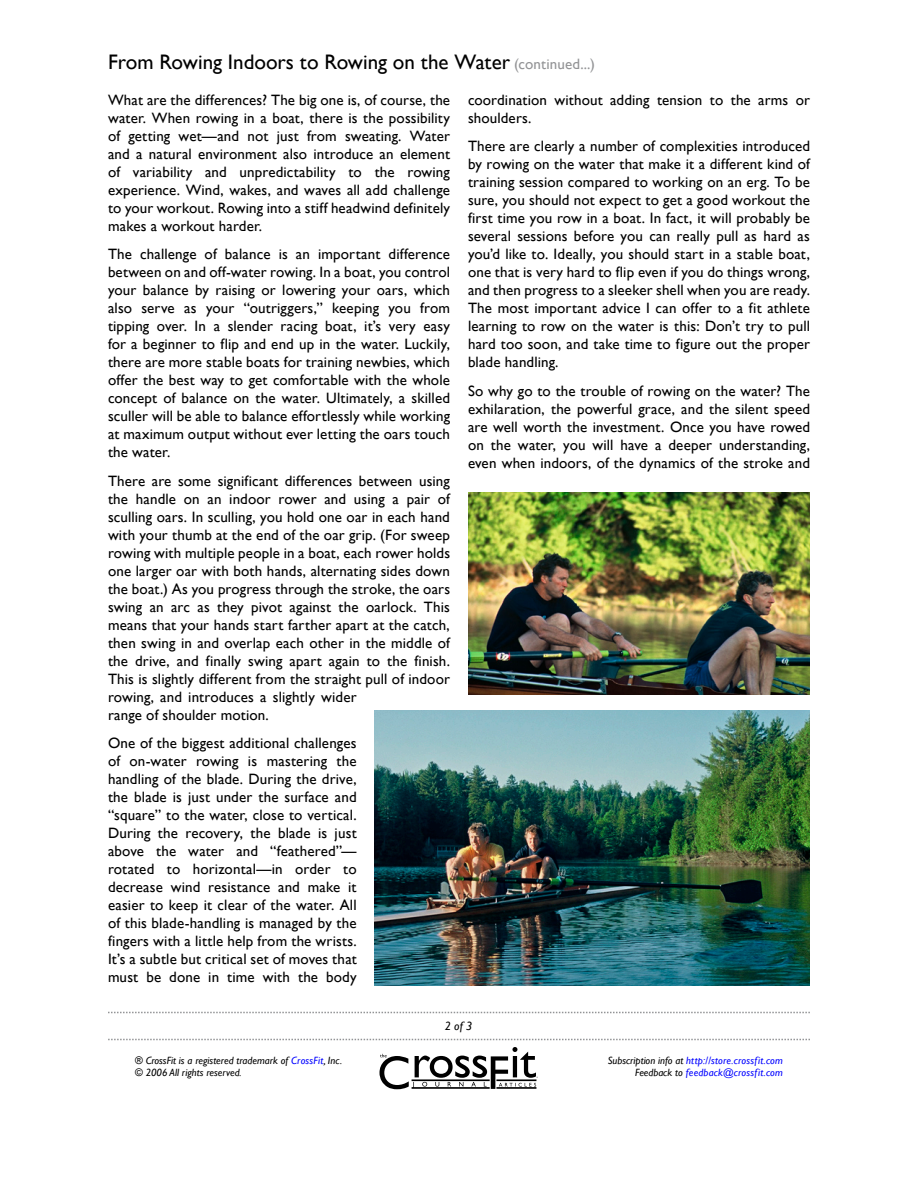
<style>
.page{position:relative;width:918px;height:1188px;background:#fff}
.page>*{position:absolute;margin:0;border:0;box-sizing:border-box;transform-origin:0 0}
.t1{font:21px "Gill Sans";color:#000}
.t2{font:15px/18px "Gill Sans";letter-spacing:.01em;color:#000;text-align:justify}
.t3{font:italic 12px "Gill Sans";color:#000}
.t4{font:italic 10.5px/12.6px "Gill Sans";letter-spacing:.015em;color:#00f;text-align:right}
.t5{font:italic 10.5px/12.6px "Gill Sans";color:#000}
.s1{font-size:15px;color:#939496}
.s2{color:#00f}
.s3{color:#000}
</style>
<div class="page">
<svg style="left:380px;top:1047px;width:158px;height:42px"></svg>
<svg style="left:108px;top:1012px;width:702px;height:1px"></svg>
<svg style="left:108px;top:1039px;width:702px;height:1px"></svg>
<img style="left:375px;top:710px;width:435px;height:276px">
<img style="left:468px;top:493px;width:342px;height:202px">
<h1 class="t1" style="left:108px;top:49px;width:488px">From Rowing Indoors to Rowing on the Water <span class="s1">(continued...)</span></h1>
<p class="t2" style="left:108px;top:91px;width:344px">What are the differences? The big one is, of course, the water. When rowing in a boat, there is the possibility of getting wet—and not just from sweating. Water and a natural environment also introduce an element of variability and unpredictability to the rowing experience. Wind, wakes, and waves all add challenge to your workout. Rowing into a stiff headwind definitely makes a workout harder.</p>
<p class="t2" style="left:108px;top:245px;width:344px">The challenge of balance is an important difference between on and off-water rowing. In a boat, you control your balance by raising or lowering your oars, which also serve as your “outriggers,” keeping you from tipping over. In a slender racing boat, it’s very easy for a beginner to flip and end up in the water. Luckily, there are more stable boats for training newbies, which offer the best way to get comfortable with the whole concept of balance on the water. Ultimately, a skilled sculler will be able to balance effortlessly while working at maximum output without ever letting the oars touch the water.</p>
<p class="t2" style="left:108px;top:472px;width:344px;text-align:left">There are some significant differences between using the handle on an indoor rower and using a pair of sculling oars. In sculling, you hold one oar in each hand with your thumb at the end of the oar grip. (For sweep rowing with multiple people in a boat, each rower holds one larger oar with both hands, alternating sides down the boat.) As you progress through the stroke, the oars swing an arc as they pivot against the oarlock. This means that your hands start farther apart at the catch, then swing in and overlap each other in the middle of the drive, and finally swing apart again to the finish.<br>This is slightly different from the straight pull of indoor rowing, and introduces a slightly wider<br>range of shoulder motion.</p>
<p class="t2" style="left:108px;top:734px;width:250px">One of the biggest additional challenges of on-water rowing is mastering the handling of the blade. During the drive, the blade is just under the surface and “square” to the water, close to vertical.<br>During the recovery, the blade is just above the water and “feathered”— rotated to horizontal—in order to decrease wind resistance and make it easier to keep it clear of the water. All of this blade-handling is managed by the fingers with a little help from the wrists.<br>It’s a subtle but critical set of moves that must be done in time with the body</p>
<p class="t2" style="left:468px;top:91px;width:344px">coordination without adding tension to the arms or shoulders.</p>
<p class="t2" style="left:468px;top:137px;width:344px">There are clearly a number of complexities introduced by rowing on the water that make it a different kind of training session compared to working on an erg. To be sure, you should not expect to get a good workout the first time you row in a boat. In fact, it will probably be several sessions before you can really pull as hard as you’d like to. Ideally, you should start in a stable boat, one that is very hard to flip even if you do things wrong, and then progress to a sleeker shell when you are ready.<br>The most important advice I can offer to a fit athlete learning to row on the water is this: Don’t try to pull hard too soon, and take time to figure out the proper blade handling.</p>
<p class="t2" style="left:468px;top:382px;width:344px">So why go to the trouble of rowing on the water? The exhilaration, the powerful grace, and the silent speed are well worth the investment. Once you have rowed on the water, you will have a deeper understanding, even when indoors, of the dynamics of the stroke and</p>
<p class="t3" style="left:445px;top:1019px;width:29px">2 of 3</p>
<p class="t5" style="left:135px;top:1054px;width:209px">® CrossFit is a registered trademark of <span class="s2">CrossFit</span>, Inc. © 2006 All rights reserved.</p>
<p class="t4" style="left:608px;top:1054px;width:177px"><span class="s3">Subscription info at</span> http://store.crossfit.com<br><span class="s3">Feedback to</span> feedback@crossfit.com</p>
</div>
